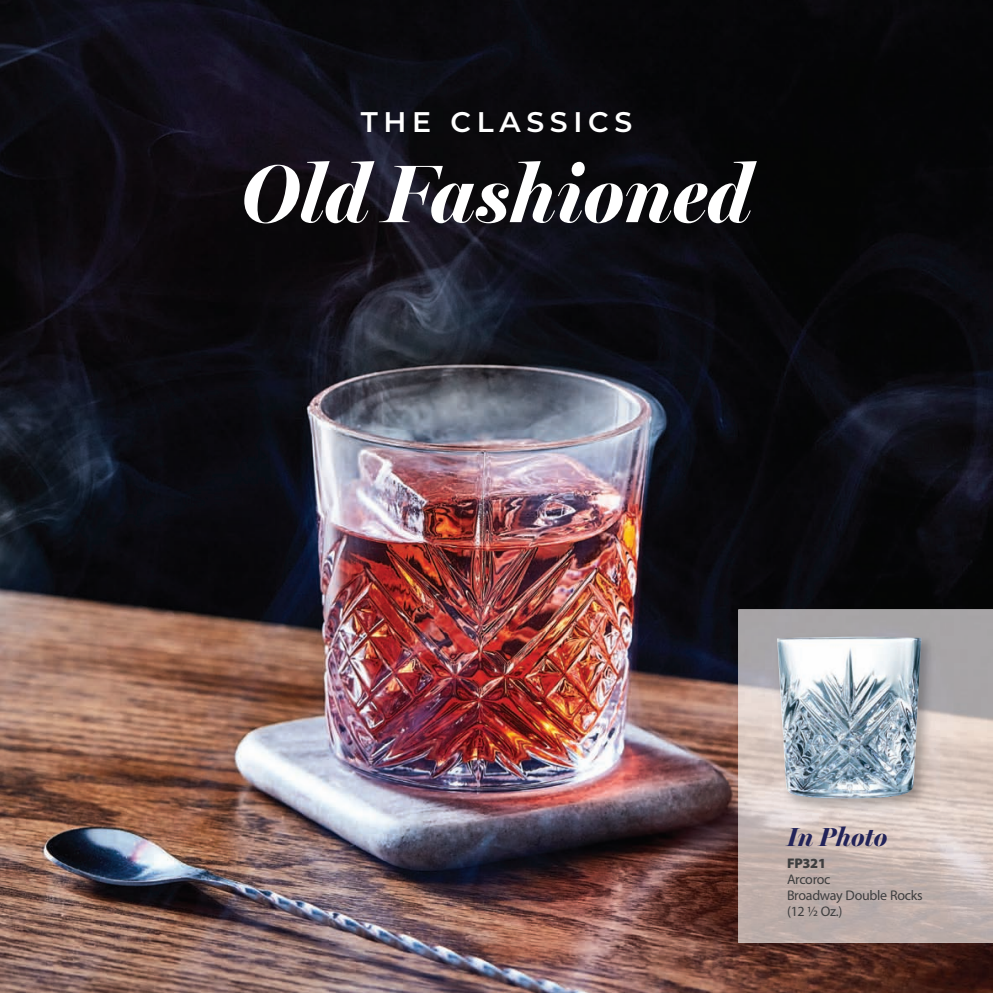
<style>
.page{position:relative;width:993px;height:993px;background:#fff}
.page>*{position:absolute;margin:0;border:0;box-sizing:border-box;transform-origin:0 0}
.t1{font:italic 700 82.25px "Miller Banner";color:#fff}
.t2{font:600 28.35px "Montserrat";letter-spacing:.2em;color:#fff}
.t3{font:italic 700 26.25px "Miller Banner";color:#222359;scale:1.04 1}
.t4{font:14px/15.8px "Myriad Pro";letter-spacing:-.02em;color:#3e3e3f}
.t5{font:900 14px "Myriad Pro";letter-spacing:-.02em;color:#3e3e3f}
</style>
<div class="page">
<img style="left:0;top:0;width:992px;height:992px">
<img style="left:738px;top:609px;width:254px;height:333px">
<img style="left:774px;top:633px;width:161px;height:179px">
<img style="left:777px;top:636px;width:144px;height:163px">
<h2 class="t2" style="left:361px;top:102px;width:273px">THE CLASSICS</h2>
<h1 class="t1" style="left:241px;top:145px;width:512px">Old Fashioned</h1>
<h3 class="t3" style="left:786px;top:821px;width:98px">In Photo</h3>
<p class="t5" style="left:786px;top:854px;width:41px">FP321</p>
<p class="t4" style="left:786px;top:871px;width:137px">Arcoroc<br>Broadway Double Rocks (12 1/2 Oz.)</p>
</div>
